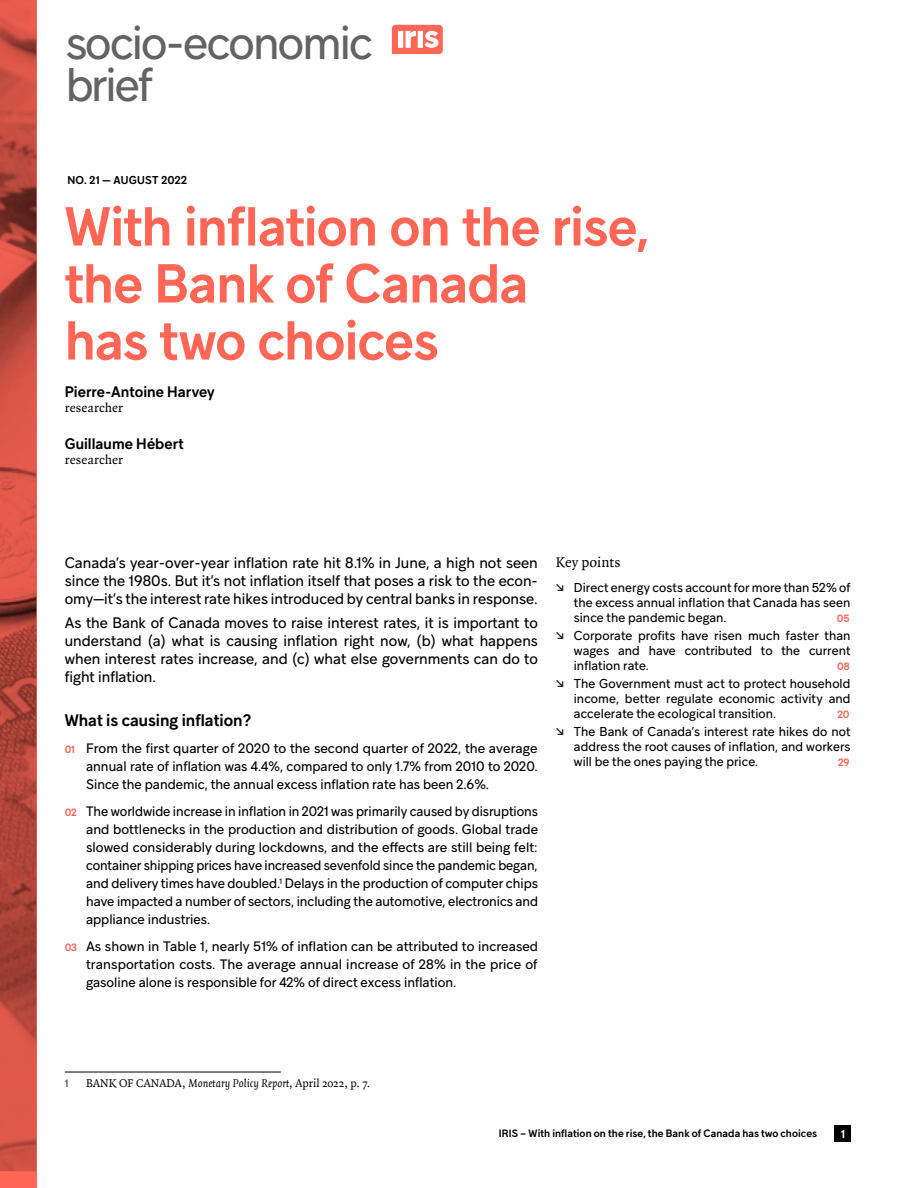
<style>
.page{position:relative;width:918px;height:1188px;background:#fff}
.page>*{position:absolute;margin:0;border:0;box-sizing:border-box;transform-origin:0 0}
.t1{font:600 54px/57px "Guillon";letter-spacing:-.015em;color:#ff6656}
.t2{font:46.5px/42px "Guillon";letter-spacing:-.04em;color:#646363}
.t3{font:600 16.5px "Guillon";color:#000}
.t4{font:15px/18px "Guillon";color:#000;text-align:justify}
.t5{font:600 15px "Guillon";color:#000}
.t6{font:15px "Quadraat";letter-spacing:.01em;color:#000}
.t7{font:13.5px/18px "Guillon";color:#000;text-align:justify}
.t8{font:13.5px "Quadraat";letter-spacing:.01em;color:#000}
.t9{font:12.75px/15px "Guillon";letter-spacing:.005em;color:#000;text-align:justify}
.t10{font:12px "Quadraat Pro TT";color:#000}
.t11{font:600 11.25px "Guillon";letter-spacing:.02em;color:#000}
.t12{font:600 11.25px "Guillon";color:#fff}
.t13{font:600 10.5px "Guillon";letter-spacing:.01em;color:#000}
.t14{font:600 10.5px "Guillon";letter-spacing:-.005em;color:#ff6656}
.t15{font:600 10.5px "Guillon";color:#626161}
.s1{font-weight:600;font-size:10.5px;color:#ff6656}
.s2{font-family:"Quadraat";font-style:italic}
</style>
<div class="page">
<div style="left:834px;top:1126px;width:16px;height:16px;background:#000"></div>
<img style="left:0;top:0;width:36px;height:1172px">
<svg style="left:392px;top:25px;width:51px;height:29px"></svg>
<hr style="left:65px;top:1072px;width:216px;height:1px;background:#000">
<h2 class="t2" style="left:65px;top:20px;width:309px">socio-economic brief</h2>
<p class="t11" style="left:67px;top:173px;width:121px">NO. 21 — AUGUST 2022</p>
<h1 class="t1" style="left:65px;top:197px;width:586px">With inflation on the rise, the Bank of Canada<br>has two choices</h1>
<p class="t5" style="left:65px;top:382px;width:151px">Pierre-Antoine Harvey</p>
<p class="t8" style="left:65px;top:401px;width:60px">researcher</p>
<p class="t5" style="left:65px;top:435px;width:121px">Guillaume Hébert</p>
<p class="t8" style="left:65px;top:453px;width:60px">researcher</p>
<p class="t4" style="left:65px;top:553px;width:475px">Canada’s year-over-year inflation rate hit 8.1% in June, a high not seen since the 1980s. But it’s not inflation itself that poses a risk to the econ&shy;omy—it’s the interest rate hikes introduced by central banks in response.</p>
<p class="t4" style="left:65px;top:613px;width:475px">As the Bank of Canada moves to raise interest rates, it is important to understand (a) what is causing inflation right now, (b) what happens when interest rates increase, and (c) what else governments can do to fight inflation.</p>
<p class="t3" style="left:65px;top:710px;width:188px">What is causing inflation?</p>
<p class="t7" style="left:86px;top:739px;width:453px;text-indent:-21px"><span class="s1">01</span> From the first quarter of 2020 to the second quarter of 2022, the average annual rate of inflation was 4.4%, compared to only 1.7% from 2010 to 2020.<br>Since the pandemic, the annual excess inflation rate has been 2.6%.</p>
<p class="t7" style="left:86px;top:802px;width:454px;text-indent:-21px"><span class="s1">02</span> The worldwide increase in inflation in 2021 was primarily caused by disruptions and bottlenecks in the production and distribution of goods. Global trade slowed considerably during lockdowns, and the effects are still being felt: container shipping prices have increased sevenfold since the pandemic began, and delivery times have doubled.<sup>1</sup> Delays in the production of computer chips have impacted a number of sectors, including the automotive, electronics and appliance industries.</p>
<p class="t7" style="left:86px;top:937px;width:454px;text-indent:-21px"><span class="s1">03</span> As shown in Table 1, nearly 51% of inflation can be attributed to increased transportation costs. The average annual increase of 28% in the price of gasoline alone is responsible for 42% of direct excess inflation.</p>
<p class="t6" style="left:556px;top:554px;width:66px">Key points</p>
<p class="t9" style="left:574px;top:580px;width:278px;text-indent:-18px">↘ Direct energy costs account for more than 52% of the excess annual inflation that Canada has seen since the pandemic began.</p>
<p class="t14" style="left:837px;top:612px;width:14px">05</p>
<p class="t9" style="left:574px;top:628px;width:278px;text-indent:-18px">↘ Corporate profits have risen much faster than wages and have contributed to the current inflation rate.</p>
<p class="t14" style="left:837px;top:660px;width:14px">08</p>
<p class="t9" style="left:574px;top:676px;width:278px;text-indent:-18px">↘ The Government must act to protect household income, better regulate economic activity and accelerate the ecological transition.</p>
<p class="t14" style="left:838px;top:708px;width:14px">20</p>
<p class="t9" style="left:574px;top:724px;width:278px;text-indent:-18px">↘ The Bank of Canada’s interest rate hikes do not address the root causes of inflation, and workers will be the ones paying the price.</p>
<p class="t14" style="left:838px;top:756px;width:13px">29</p>
<p class="t15" style="left:65px;top:1077px;width:5px">1</p>
<p class="t10" style="left:86px;top:1075px;width:286px">BANK OF CANADA, <span class="s2">Monetary Policy Report</span>, April 2022, p. 7.</p>
<p class="t13" style="left:499px;top:1127px;width:320px">IRIS – With inflation on the rise, the Bank of Canada has two choices</p>
<p class="t12" style="left:841px;top:1127px;width:6px">1</p>
</div>
